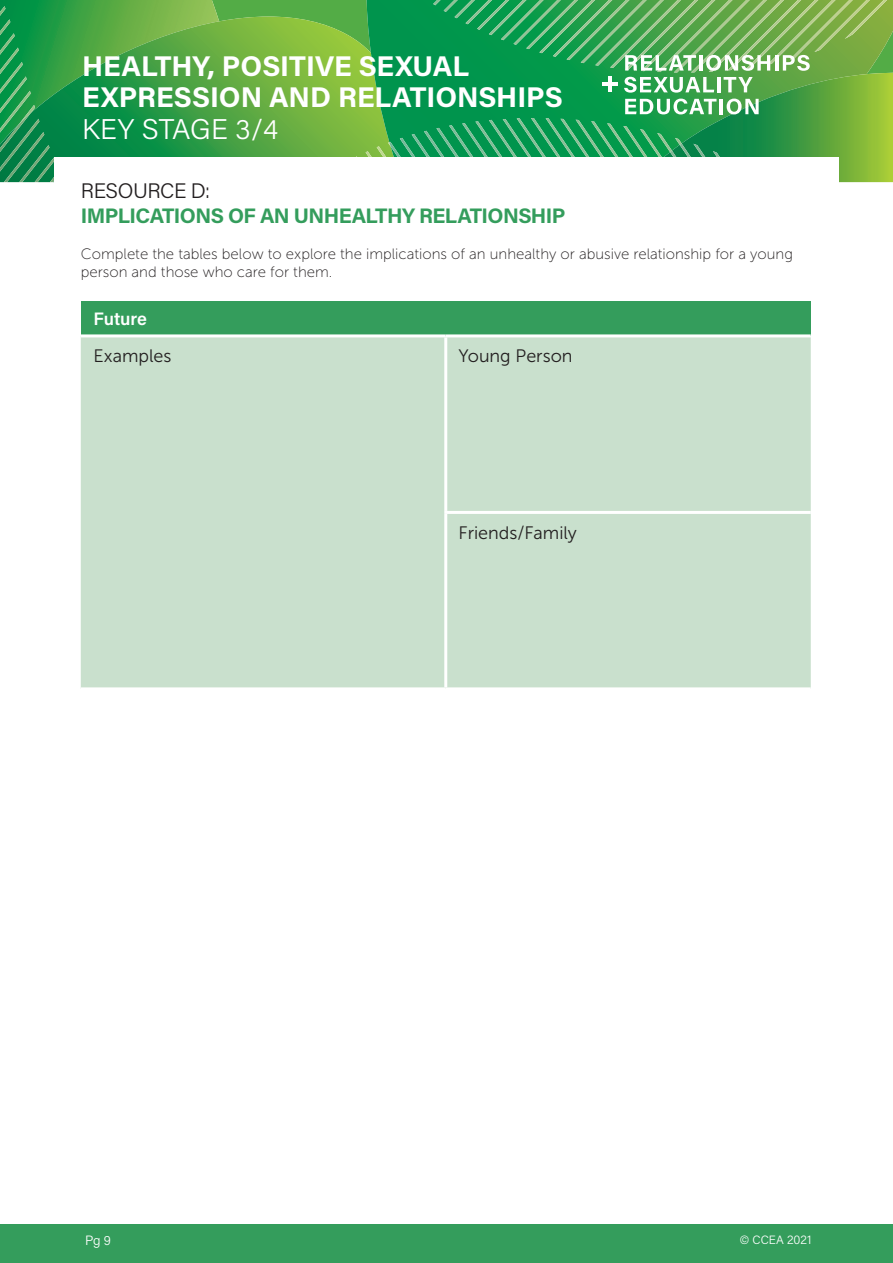
<style>
.page{position:relative;width:893px;height:1263px;background:#fff}
.page>*{position:absolute;margin:0;border:0;box-sizing:border-box;transform-origin:0 0}
.t1{font:700 28.5px/31.5px "Acumin Pro";color:#fff}
.t2{font:300 28.5px "Acumin Pro";letter-spacing:.005em;color:#fff}
.H1_-_Main-title{font:700 21px "Acumin Pro";letter-spacing:-.025em;color:#349d5c}
.H1_-_Main-title-2{font:300 21px "Acumin Pro";letter-spacing:-.02em;color:#231f20}
.BODY-COPY{font:18px "Museo Sans 300";color:#231f20}
.Sub-Activities-1_1_etc{font:600 18px "Acumin Pro";letter-spacing:-.01em;color:#fff}
.BODY-COPY-2{font:15px/18px "Museo Sans 100";color:#231f20}
.t3{font:300 13.5px "Acumin Pro";color:#fff}
.t4{font:300 12px "Acumin Pro";letter-spacing:.005em;color:#fff}
</style>
<div class="page">
<div style="left:0;top:1225px;width:893px;height:38px;background:#349d5c"></div>
<div style="left:219px;top:0;width:105px;height:17px;background:#53ac46"></div>
<svg style="left:219px;top:17px;width:105px;height:140px;background:#6eb241"></svg>
<svg style="left:0;top:0;width:219px;height:182px;background:#309b48"></svg>
<div style="left:54px;top:157px;width:785px;height:58px;background:#fff"></div>
<svg style="left:324px;top:0;width:569px;height:182px;background:#5cb269"></svg>
<hr style="left:609px;top:76px;width:3px;height:16px;background:#fff">
<hr style="left:603px;top:83px;width:15px;height:3px;background:#fff">
<div style="left:81px;top:301px;width:730px;height:35px;background:#349d5c"></div>
<div style="left:81px;top:337px;width:730px;height:350px;background:#c9e0cd"></div>
<hr style="left:446px;top:334px;width:365px;height:3px;background:#fff">
<hr style="left:444px;top:511px;width:367px;height:3px;background:#fff">
<hr style="left:81px;top:334px;width:365px;height:3px;background:#fff">
<hr style="left:444px;top:337px;width:3px;height:174px;background:#fff">
<hr style="left:444px;top:514px;width:3px;height:173px;background:#fff">
<h1 class="t1" style="left:82px;top:49px;width:482px">HEALTHY, POSITIVE SEXUAL<br>EXPRESSION AND RELATIONSHIPS</h1>
<h1 class="t2" style="left:82px;top:109px;width:198px">KEY STAGE 3/4</h1>
<p class="H1_-_Main-title-2" style="left:81px;top:176px;width:131px">RESOURCE D:</p>
<p class="H1_-_Main-title" style="left:81px;top:201px;width:486px">IMPLICATIONS OF AN UNHEALTHY RELATIONSHIP</p>
<p class="BODY-COPY-2" style="left:81px;top:245px;width:714px">Complete the tables below to explore the implications of an unhealthy or abusive relationship for a young person and those who care for them.</p>
<p class="Sub-Activities-1_1_etc" style="left:94px;top:306px;width:55px">Future</p>
<p class="BODY-COPY" style="left:94px;top:346px;width:79px">Examples</p>
<p class="BODY-COPY" style="left:459px;top:346px;width:116px">Young Person</p>
<p class="BODY-COPY" style="left:459px;top:523px;width:120px">Friends/Family</p>
<p class="t3" style="left:85px;top:1231px;width:28px">Pg 9</p>
<p class="t4" style="left:740px;top:1232px;width:73px">© CCEA 2021</p>
</div>
